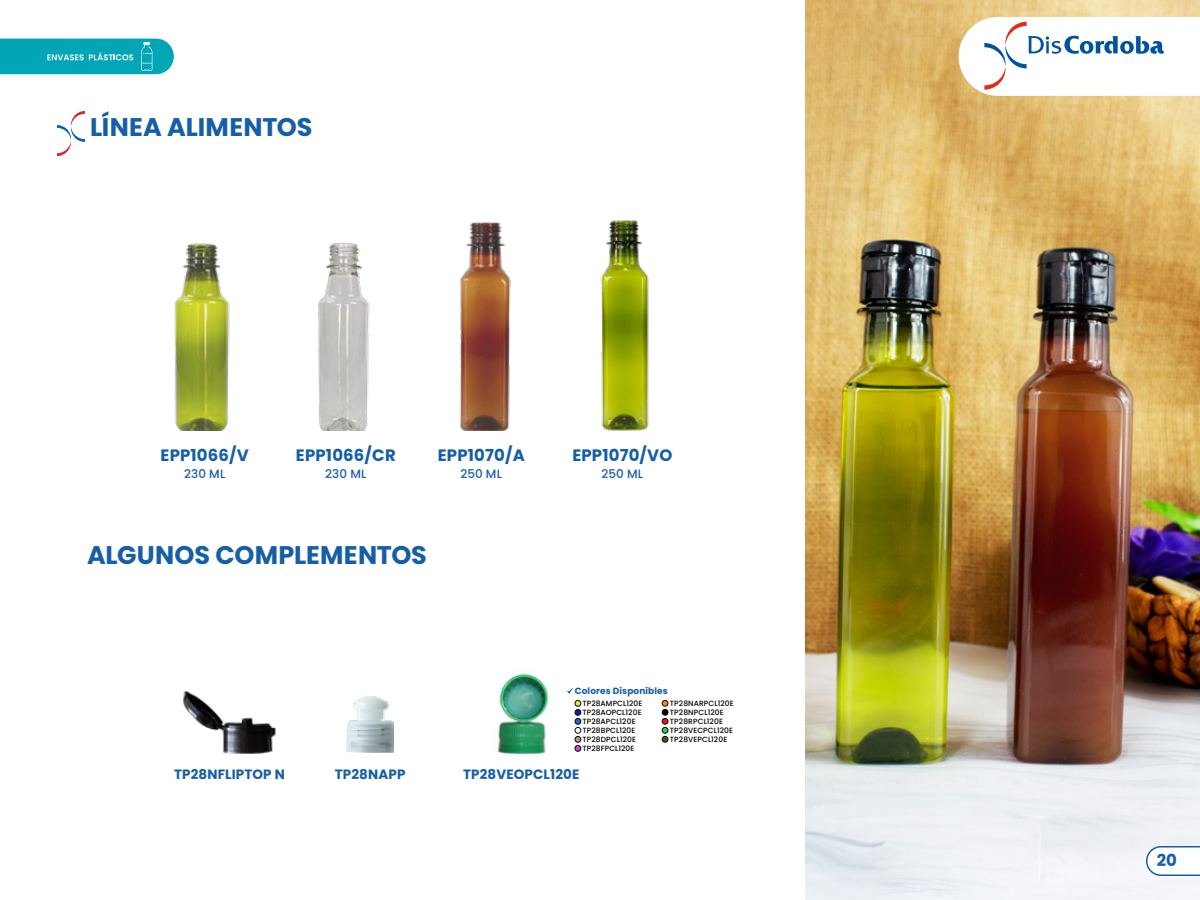
<style>
.page{position:relative;width:1200px;height:900px;background:#fff}
.page>*{position:absolute;margin:0;border:0;box-sizing:border-box;transform-origin:0 0}
.t1{font:700 25.5px "Poppins";letter-spacing:-.005em;color:#165fa8}
.t2{font:700 16.5px "Poppins";letter-spacing:.01em;color:#165fa8}
.t3{font:700 13.5px "Poppins";letter-spacing:.01em;color:#165fa8}
.t4{font:500 12px "Poppins";letter-spacing:.01em;color:#165fa8}
.t5{font:700 9px "Poppins";letter-spacing:.01em;color:#165fa8}
.t6{font:500 7.5px/9px "Poppins";letter-spacing:.02em;color:#000}
</style>
<div class="page">
<img style="left:806px;top:0;width:394px;height:900px">
<img style="left:318px;top:242px;width:52px;height:188px">
<img style="left:600px;top:220px;width:49px;height:210px">
<img style="left:174px;top:243px;width:56px;height:187px">
<img style="left:459px;top:222px;width:52px;height:208px">
<img style="left:346px;top:696px;width:48px;height:56px">
<svg style="left:57px;top:111px;width:28px;height:45px"></svg>
<img style="left:183px;top:691px;width:93px;height:62px">
<svg style="left:662px;top:700px;width:6px;height:42px"></svg>
<svg style="left:575px;top:700px;width:6px;height:51px"></svg>
<svg style="left:567px;top:688px;width:6px;height:6px"></svg>
<img style="left:497px;top:673px;width:52px;height:80px">
<svg style="left:959px;top:17px;width:241px;height:79px"></svg>
<svg style="left:1146px;top:846px;width:54px;height:30px"></svg>
<svg style="left:0;top:39px;width:174px;height:35px;background:#12acba"></svg>
<h1 class="t1" style="left:90px;top:112px;width:224px">LÍNEA ALIMENTOS</h1>
<h2 class="t2" style="left:161px;top:446px;width:90px">EPP1066/V</h2>
<h2 class="t2" style="left:438px;top:446px;width:89px">EPP1070/A</h2>
<h3 class="t4" style="left:184px;top:467px;width:43px">230 ML</h3>
<h3 class="t4" style="left:461px;top:467px;width:43px">250 ML</h3>
<h2 class="t2" style="left:296px;top:446px;width:101px">EPP1066/CR</h2>
<h2 class="t2" style="left:572px;top:446px;width:102px">EPP1070/VO</h2>
<h3 class="t4" style="left:325px;top:467px;width:43px">230 ML</h3>
<h3 class="t4" style="left:602px;top:467px;width:43px">250 ML</h3>
<h1 class="t1" style="left:87px;top:540px;width:342px">ALGUNOS COMPLEMENTOS</h1>
<p class="t5" style="left:575px;top:685px;width:95px">Colores Disponibles</p>
<p class="t6" style="left:582px;top:699px;width:62px">TP28AMPCL120E<br>TP28AOPCL120E<br>TP28APCL120E<br>TP28BPCL120E<br>TP28DPCL120E<br>TP28FPCL120E</p>
<p class="t6" style="left:670px;top:699px;width:65px">TP28NARPCL120E<br>TP28NPCL120E<br>TP28RPCL120E<br>TP28VECPCL120E<br>TP28VEPCL120E</p>
<h3 class="t3" style="left:174px;top:767px;width:112px">TP28NFLIPTOP N</h3>
<h3 class="t3" style="left:463px;top:767px;width:118px">TP28VEOPCL120E</h3>
<h3 class="t3" style="left:335px;top:767px;width:72px">TP28NAPP</h3>
<h2 class="t2" style="left:1157px;top:851px;width:22px">20</h2>
</div>
